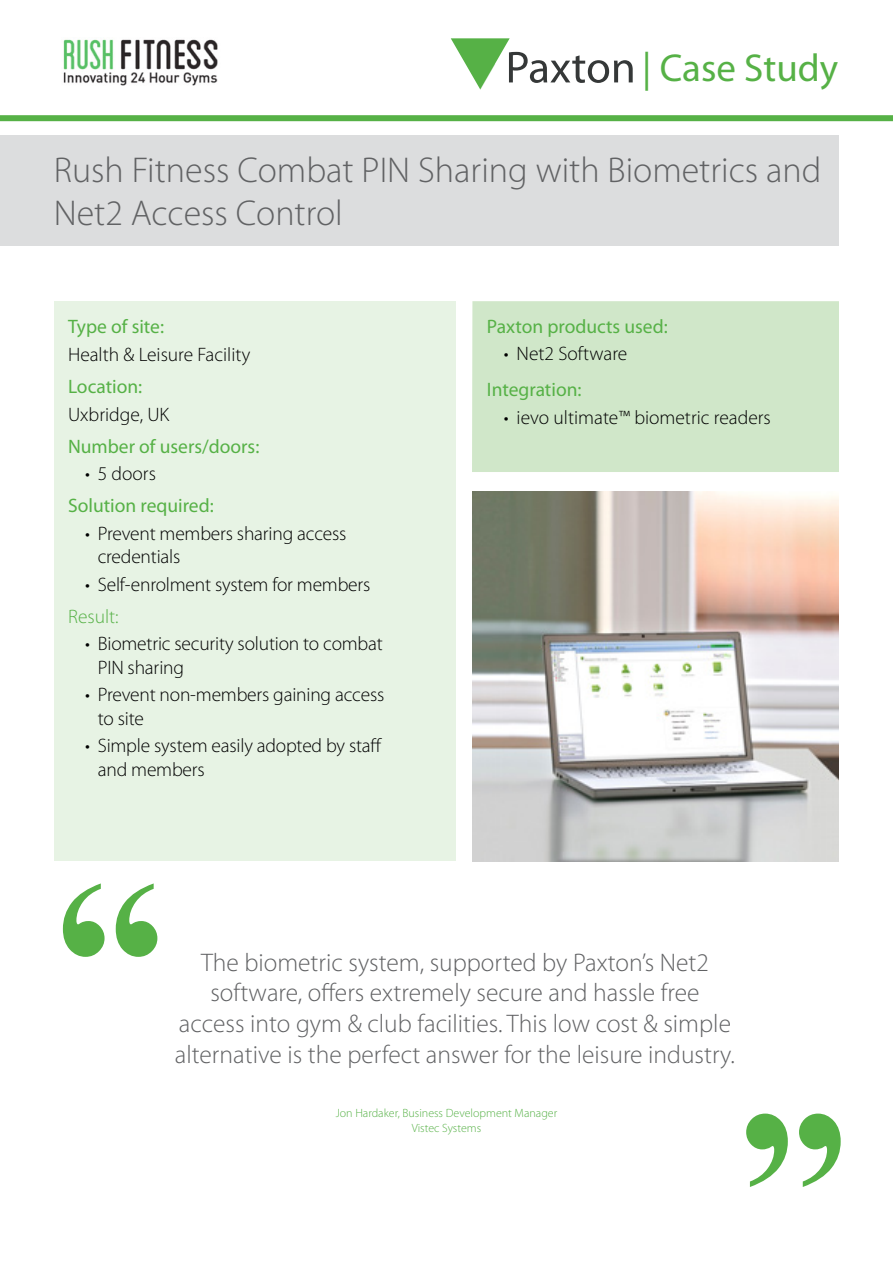
<style>
.page{position:relative;width:893px;height:1263px;background:#fff}
.page>*{position:absolute;margin:0;border:0;box-sizing:border-box;transform-origin:0 0}
.t1{font:700 225px "Times New Roman";color:#56b146}
.t2{font:39px "Myriad Pro";color:#56b146}
.t3{font:300 36px/43.2px "Myriad Pro";color:#616264}
.t4{font:300 25.5px/30.6px "Myriad Pro";color:#616264;text-align:center}
.t5{font:300 19.5px/23.4px "Myriad Pro";letter-spacing:-.01em;color:#000}
.t6{font:19.5px "Myriad Pro";color:#56b146}
.t7{font:300 19.5px "Myriad Pro";color:#56b146}
.t8{font:300 12px/14.4px "Myriad Pro";color:#56b146;text-align:center}
</style>
<div class="page">
<div style="left:0;top:115px;width:893px;height:6px;background:#56b146"></div>
<div style="left:54px;top:301px;width:401px;height:560px;background:#e7f3e4"></div>
<div style="left:472px;top:301px;width:367px;height:171px;background:#d0e7c9"></div>
<div style="left:0;top:135px;width:839px;height:111px;background:#dcddde"></div>
<img style="left:63px;top:39px;width:155px;height:47px">
<img style="left:472px;top:491px;width:367px;height:370px">
<svg style="left:451px;top:38px;width:182px;height:51px"></svg>
<h2 class="t2" style="left:642px;top:44px;width:197px">| Case Study</h2>
<h3 class="t3" style="left:54px;top:148px;width:769px">Rush Fitness Combat PIN Sharing with Biometrics and<br>Net2 Access Control</h3>
<p class="t6" style="left:68px;top:315px;width:98px">Type of site:</p>
<p class="t5" style="left:68px;top:343px;width:184px">Health &amp; Leisure Facility</p>
<p class="t6" style="left:68px;top:374px;width:76px">Location:</p>
<p class="t5" style="left:68px;top:402px;width:103px">Uxbridge, UK</p>
<p class="t6" style="left:68px;top:434px;width:193px">Number of users/doors:</p>
<p class="t5" style="left:85px;top:462px;width:72px">• 5 doors</p>
<p class="t6" style="left:68px;top:493px;width:147px">Solution required:</p>
<p class="t5" style="left:98px;top:521px;width:250px;text-indent:-13px">• Prevent members sharing access credentials</p>
<p class="t5" style="left:85px;top:572px;width:287px">• Self-enrolment system for members</p>
<p class="t7" style="left:68px;top:604px;width:52px">Result:</p>
<p class="t5" style="left:98px;top:632px;width:287px;text-indent:-13px">• Biometric security solution to combat<br>PIN sharing</p>
<p class="t5" style="left:98px;top:683px;width:288px;text-indent:-13px">• Prevent non-members gaining access to site</p>
<p class="t5" style="left:98px;top:734px;width:286px;text-indent:-13px">• Simple system easily adopted by staff and members</p>
<p class="t6" style="left:487px;top:314px;width:182px">Paxton products used:</p>
<p class="t5" style="left:504px;top:342px;width:125px">• Net2 Software</p>
<p class="t6" style="left:487px;top:378px;width:96px">Integration:</p>
<p class="t5" style="left:504px;top:406px;width:268px">• ievo ultimate™ biometric readers</p>
<h1 class="t1" style="left:54px;top:805px;width:114px">“</h1>
<h3 class="t4" style="left:179px;top:947px;width:554px">The biometric system, supported by Paxton’s Net2 software, offers extremely secure and hassle free access into gym &amp; club facilities. This low cost &amp; simple</h3>
<h3 class="t4" style="left:175px;top:1038px;width:562px">alternative is the perfect answer for the leisure industry.</h3>
<p class="t8" style="left:336px;top:1106px;width:223px">Jon Hardaker, Business Development Manager<br>Vistec Systems</p>
<h1 class="t1" style="left:737px;top:1035px;width:114px">”</h1>
</div>
